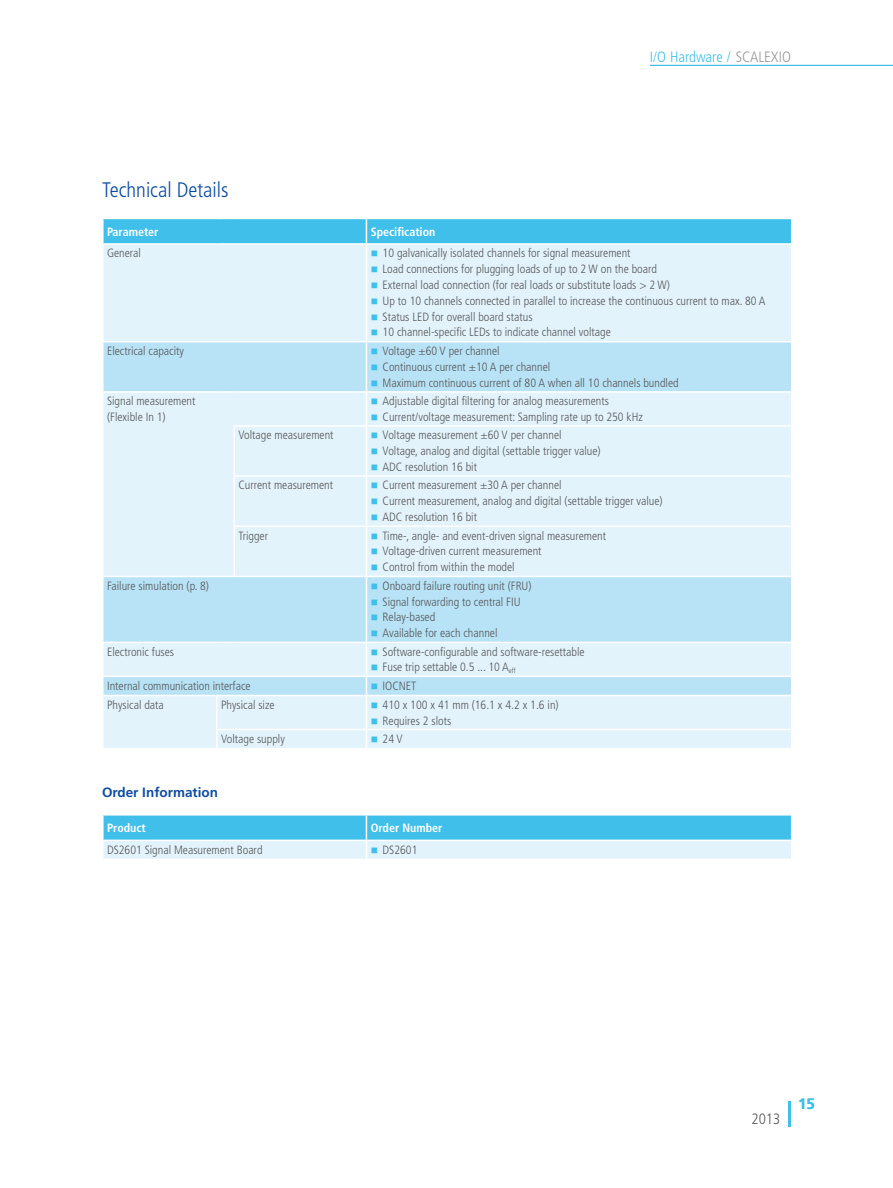
<style>
.page{position:relative;width:893px;height:1188px;background:#fff}
.page>*{position:absolute;margin:0;border:0;box-sizing:border-box;transform-origin:0 0}
.t1{font:300 condensed 21px "Frutiger LT Pro";color:#0d4da1}
.t2{font:300 condensed 15px "Frutiger LT Pro";color:#3fbfe9}
.t3{font:300 condensed 15px "Frutiger LT Pro";color:#57585a}
.t4{font:700 15px "Frutiger LT Pro";color:#3fbfe9}
.t5{font:700 13.5px "Frutiger LT Pro";color:#0d4da1}
.t6{font:300 condensed 12px/15.9px "Frutiger LT Pro";color:#57585a}
.t7{font:700 condensed 12px "Frutiger LT Pro";color:#fff}
.s1{color:#96989b}
.s2{color:#3fbfe9}
</style>
<div class="page">
<hr style="left:650px;top:65px;width:243px;height:1px;background:#3fbfe9">
<hr style="left:789px;top:1101px;width:2px;height:26px;background:#3fbfe9">
<div style="left:104px;top:245px;width:687px;height:503px;background:#e3f3fb"></div>
<svg style="left:104px;top:343px;width:687px;height:352px;background:#d2ecf8"></svg>
<hr style="left:366px;top:245px;width:1px;height:96px;background:#fff">
<hr style="left:366px;top:343px;width:1px;height:48px;background:#fff">
<hr style="left:102px;top:341px;width:115px;height:2px;background:#fff">
<svg style="left:217px;top:341px;width:17px;height:2px"></svg>
<hr style="left:234px;top:341px;width:132px;height:2px;background:#fff">
<hr style="left:102px;top:391px;width:115px;height:2px;background:#fff">
<svg style="left:217px;top:391px;width:17px;height:2px"></svg>
<hr style="left:234px;top:391px;width:132px;height:2px;background:#fff">
<hr style="left:233px;top:425px;width:133px;height:2px;background:#fff">
<hr style="left:366px;top:341px;width:426px;height:2px;background:#fff">
<hr style="left:366px;top:391px;width:426px;height:2px;background:#fff">
<hr style="left:366px;top:393px;width:1px;height:32px;background:#fff">
<hr style="left:233px;top:427px;width:2px;height:48px;background:#fff">
<hr style="left:366px;top:425px;width:426px;height:2px;background:#fff">
<hr style="left:366px;top:427px;width:1px;height:48px;background:#fff">
<hr style="left:233px;top:477px;width:2px;height:49px;background:#fff">
<hr style="left:366px;top:475px;width:426px;height:2px;background:#fff">
<hr style="left:366px;top:477px;width:1px;height:49px;background:#fff">
<hr style="left:233px;top:527px;width:2px;height:49px;background:#fff">
<hr style="left:366px;top:526px;width:426px;height:1px;background:#fff">
<hr style="left:366px;top:527px;width:1px;height:49px;background:#fff">
<hr style="left:366px;top:576px;width:426px;height:1px;background:#fff">
<hr style="left:366px;top:642px;width:426px;height:1px;background:#fff">
<hr style="left:233px;top:475px;width:133px;height:2px;background:#fff">
<hr style="left:233px;top:526px;width:133px;height:1px;background:#fff">
<hr style="left:102px;top:576px;width:115px;height:1px;background:#fff">
<svg style="left:217px;top:576px;width:17px;height:1px"></svg>
<hr style="left:234px;top:576px;width:132px;height:1px;background:#fff">
<hr style="left:102px;top:642px;width:115px;height:1px;background:#fff">
<svg style="left:217px;top:642px;width:17px;height:1px"></svg>
<hr style="left:234px;top:642px;width:132px;height:1px;background:#fff">
<hr style="left:102px;top:676px;width:115px;height:1px;background:#fff">
<svg style="left:103px;top:677px;width:1px;height:18px"></svg>
<svg style="left:217px;top:676px;width:17px;height:1px"></svg>
<hr style="left:234px;top:676px;width:132px;height:1px;background:#fff">
<hr style="left:366px;top:676px;width:426px;height:1px;background:#fff">
<svg style="left:366px;top:677px;width:1px;height:18px"></svg>
<hr style="left:102px;top:695px;width:115px;height:1px;background:#fff">
<svg style="left:217px;top:695px;width:17px;height:1px"></svg>
<hr style="left:234px;top:695px;width:132px;height:1px;background:#fff">
<svg style="left:103px;top:730px;width:1px;height:18px"></svg>
<hr style="left:216px;top:696px;width:2px;height:33px;background:#fff">
<hr style="left:366px;top:695px;width:426px;height:1px;background:#fff">
<hr style="left:366px;top:696px;width:1px;height:33px;background:#fff">
<hr style="left:366px;top:729px;width:426px;height:1px;background:#fff">
<svg style="left:366px;top:730px;width:1px;height:18px"></svg>
<svg style="left:103px;top:218px;width:689px;height:27px;background:#54c6eb"></svg>
<hr style="left:366px;top:577px;width:1px;height:65px;background:#fff">
<hr style="left:366px;top:643px;width:1px;height:33px;background:#fff">
<hr style="left:234px;top:729px;width:132px;height:1px;background:#fff">
<svg style="left:216px;top:729px;width:18px;height:19px"></svg>
<svg style="left:102px;top:815px;width:690px;height:44px;background:#8bd7f1"></svg>
<p class="t2" style="left:650px;top:48px;width:143px">I/O Hardware / <span class="s1">SCALEXIO</span></p>
<h1 class="t1" style="left:102px;top:178px;width:128px">Technical Details</h1>
<p class="t7" style="left:107px;top:224px;width:53px">Parameter</p>
<p class="t7" style="left:371px;top:224px;width:66px">Specification</p>
<p class="t6" style="left:107px;top:245px;width:35px">General</p>
<p class="t6" style="left:371px;top:245px;width:261px"><span class="s2">■</span> 10 galvanically isolated channels for signal measurement</p>
<p class="t6" style="left:371px;top:261px;width:288px"><span class="s2">■</span> Load connections for plugging loads of up to 2 W on the board</p>
<p class="t6" style="left:371px;top:277px;width:301px"><span class="s2">■</span> External load connection (for real loads or substitute loads &gt; 2 W)</p>
<p class="t6" style="left:371px;top:293px;width:396px"><span class="s2">■</span> Up to 10 channels connected in parallel to increase the continuous current to max. 80 A</p>
<p class="t6" style="left:371px;top:309px;width:163px"><span class="s2">■</span> Status LED for overall board status</p>
<p class="t6" style="left:371px;top:325px;width:242px"><span class="s2">■</span> 10 channel-specific LEDs to indicate channel voltage</p>
<p class="t6" style="left:107px;top:343px;width:78px">Electrical capacity</p>
<p class="t6" style="left:371px;top:343px;width:130px"><span class="s2">■</span> Voltage ±60 V per channel</p>
<p class="t6" style="left:371px;top:359px;width:181px"><span class="s2">■</span> Continuous current ±10 A per channel</p>
<p class="t6" style="left:371px;top:375px;width:310px"><span class="s2">■</span> Maximum continuous current of 80 A when all 10 channels bundled</p>
<p class="t6" style="left:107px;top:393px;width:90px">Signal measurement (Flexible In 1)</p>
<p class="t6" style="left:371px;top:393px;width:240px"><span class="s2">■</span> Adjustable digital filtering for analog measurements</p>
<p class="t6" style="left:371px;top:409px;width:274px"><span class="s2">■</span> Current/voltage measurement: Sampling rate up to 250 kHz</p>
<p class="t6" style="left:238px;top:427px;width:97px">Voltage measurement</p>
<p class="t6" style="left:371px;top:427px;width:192px"><span class="s2">■</span> Voltage measurement ±60 V per channel</p>
<p class="t6" style="left:371px;top:443px;width:231px"><span class="s2">■</span> Voltage, analog and digital (settable trigger value)</p>
<p class="t6" style="left:371px;top:459px;width:108px"><span class="s2">■</span> ADC resolution 16 bit</p>
<p class="t6" style="left:238px;top:477px;width:96px">Current measurement</p>
<p class="t6" style="left:371px;top:477px;width:192px"><span class="s2">■</span> Current measurement ±30 A per channel</p>
<p class="t6" style="left:371px;top:493px;width:293px"><span class="s2">■</span> Current measurement, analog and digital (settable trigger value)</p>
<p class="t6" style="left:371px;top:509px;width:108px"><span class="s2">■</span> ADC resolution 16 bit</p>
<p class="t6" style="left:238px;top:528px;width:31px">Trigger</p>
<p class="t6" style="left:371px;top:528px;width:237px"><span class="s2">■</span> Time-, angle- and event-driven signal measurement</p>
<p class="t6" style="left:371px;top:543px;width:172px"><span class="s2">■</span> Voltage-driven current measurement</p>
<p class="t6" style="left:371px;top:559px;width:145px"><span class="s2">■</span> Control from within the model</p>
<p class="t6" style="left:107px;top:578px;width:103px">Failure simulation (p. 8)</p>
<p class="t6" style="left:371px;top:578px;width:162px"><span class="s2">■</span> Onboard failure routing unit (FRU)</p>
<p class="t6" style="left:371px;top:594px;width:151px"><span class="s2">■</span> Signal forwarding to central FIU</p>
<p class="t6" style="left:371px;top:609px;width:66px"><span class="s2">■</span> Relay-based</p>
<p class="t6" style="left:371px;top:625px;width:128px"><span class="s2">■</span> Available for each channel</p>
<p class="t6" style="left:107px;top:644px;width:69px">Electronic fuses</p>
<p class="t6" style="left:371px;top:644px;width:215px"><span class="s2">■</span> Software-configurable and software-resettable</p>
<p class="t6" style="left:371px;top:660px;width:146px"><span class="s2">■</span> Fuse trip settable 0.5 ... 10 A<sub>eff</sub></p>
<p class="t6" style="left:107px;top:678px;width:145px">Internal communication interface</p>
<p class="t6" style="left:371px;top:678px;width:47px"><span class="s2">■</span> IOCNET</p>
<p class="t6" style="left:107px;top:697px;width:58px">Physical data</p>
<p class="t6" style="left:221px;top:697px;width:55px">Physical size</p>
<p class="t6" style="left:371px;top:697px;width:189px"><span class="s2">■</span> 410 x 100 x 41 mm (16.1 x 4.2 x 1.6 in)</p>
<p class="t6" style="left:371px;top:713px;width:82px"><span class="s2">■</span> Requires 2 slots</p>
<p class="t6" style="left:221px;top:731px;width:65px">Voltage supply</p>
<p class="t6" style="left:371px;top:731px;width:33px"><span class="s2">■</span> 24 V</p>
<p class="t5" style="left:102px;top:784px;width:118px">Order Information</p>
<p class="t7" style="left:107px;top:821px;width:40px">Product</p>
<p class="t7" style="left:371px;top:821px;width:73px">Order Number</p>
<p class="t6" style="left:107px;top:842px;width:157px">DS2601 Signal Measurement Board</p>
<p class="t6" style="left:371px;top:842px;width:48px"><span class="s2">■</span> DS2601</p>
<p class="t3" style="left:751px;top:1110px;width:30px">2013</p>
<p class="t4" style="left:798px;top:1095px;width:18px">15</p>
</div>
